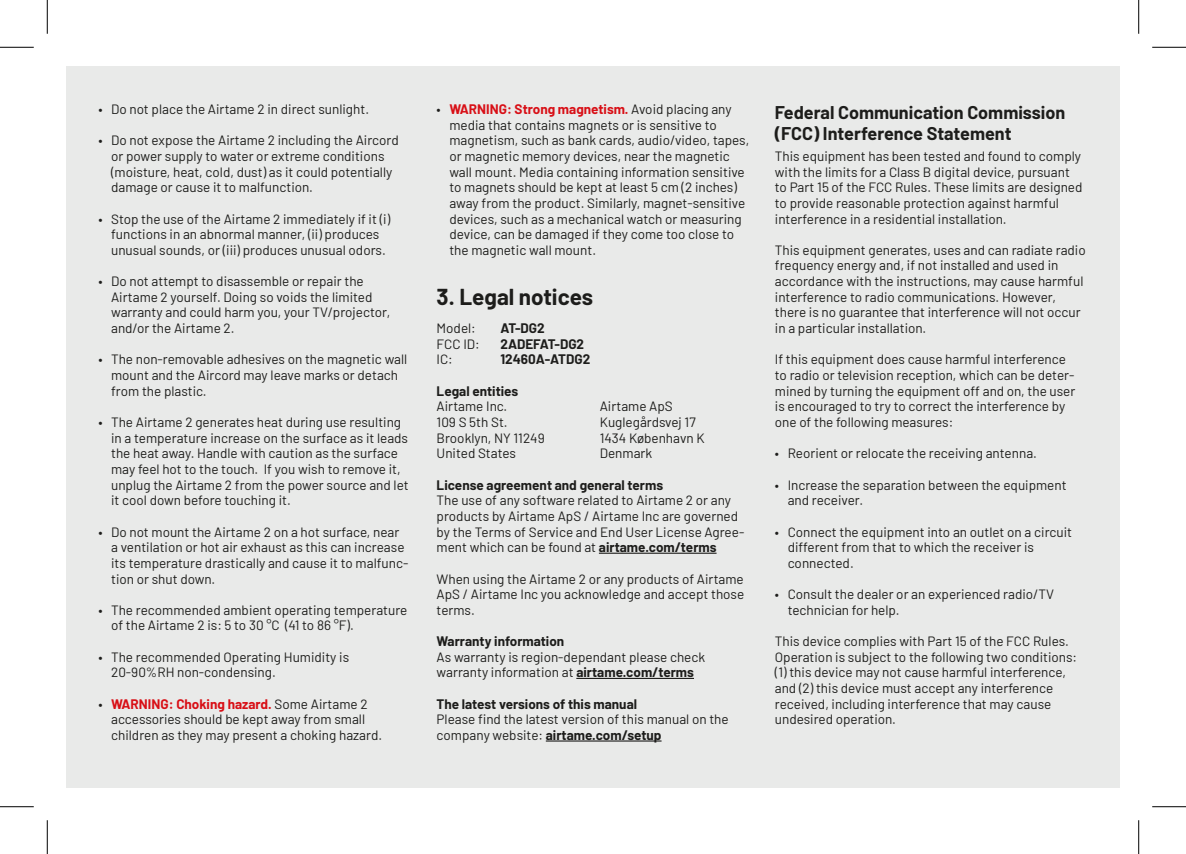
<style>
.page{position:relative;width:1186px;height:854px;background:#fff}
.page>*{position:absolute;margin:0;border:0;box-sizing:border-box;transform-origin:0 0}
.t1{font:700 22.5px "Barlow";color:#1d1d1b}
.t2{font:700 18px/21.6px "Barlow";color:#1d1d1b}
.Legal{font:13.5px/15.8px "Barlow";color:#1d1d1b}
.Legal-2{font:700 13.5px "Barlow";color:#1d1d1b}
.s1{font-weight:700;color:#d80f16}
.s2{font-weight:700}
</style>
<div class="page">
<div style="left:66px;top:66px;width:1053px;height:721px;background:#e9eae9"></div>
<hr style="left:598px;top:552px;width:118px;height:1px;background:#1d1d1b">
<hr style="left:576px;top:677px;width:118px;height:2px;background:#1d1d1b">
<hr style="left:545px;top:740px;width:116px;height:1px;background:#1d1d1b">
<hr style="left:0;top:47px;width:34px;height:1px;background:#000">
<hr style="left:1151px;top:47px;width:34px;height:1px;background:#000">
<hr style="left:0;top:806px;width:34px;height:1px;background:#000">
<hr style="left:1151px;top:806px;width:34px;height:1px;background:#000">
<hr style="left:47px;top:0;width:1px;height:34px;background:#000">
<hr style="left:47px;top:820px;width:1px;height:33px;background:#000">
<hr style="left:1137px;top:0;width:1px;height:34px;background:#000">
<hr style="left:1137px;top:820px;width:1px;height:33px;background:#000">
<p class="Legal" style="left:98px;top:100px;width:272px">• Do not place the Airtame 2 in direct sunlight.</p>
<p class="Legal" style="left:111px;top:131px;width:289px;text-indent:-13px">• Do not expose the Airtame 2 including the Aircord or power supply to water or extreme conditions (moisture, heat, cold, dust) as it could potentially damage or cause it to malfunction.</p>
<p class="Legal" style="left:111px;top:210px;width:280px;text-indent:-13px">• Stop the use of the Airtame 2 immediately if it (i) functions in an abnormal manner, (ii) produces unusual sounds, or (iii) produces unusual odors.</p>
<p class="Legal" style="left:111px;top:272px;width:280px;text-indent:-13px">• Do not attempt to disassemble or repair the Airtame 2 yourself. Doing so voids the limited warranty and could harm you, your TV/projector, and/or the Airtame 2.</p>
<p class="Legal" style="left:111px;top:350px;width:298px;text-indent:-13px">• The non-removable adhesives on the magnetic wall mount and the Aircord may leave marks or detach from the plastic.</p>
<p class="Legal" style="left:111px;top:413px;width:299px;text-indent:-13px">• The Airtame 2 generates heat during use resulting in a temperature increase on the surface as it leads the heat away. Handle with caution as the surface may feel hot to the touch. If you wish to remove it, unplug the Airtame 2 from the power source and let it cool down before touching it.</p>
<p class="Legal" style="left:111px;top:522px;width:299px;text-indent:-13px">• Do not mount the Airtame 2 on a hot surface, near a ventilation or hot air exhaust as this can increase its temperature drastically and cause it to malfunc&shy;tion or shut down.</p>
<p class="Legal" style="left:111px;top:601px;width:298px;text-indent:-13px">• The recommended ambient operating temperature of the Airtame 2 is: 5 to 30 °C (41 to 86 °F).</p>
<p class="Legal" style="left:111px;top:648px;width:239px;text-indent:-13px">• The recommended Operating Humidity is<br>20-90%RH non-condensing.</p>
<p class="Legal" style="left:111px;top:694px;width:272px;text-indent:-13px">• <span class="s1">WARNING: Choking hazard.</span> Some Airtame 2 accessories should be kept away from small children as they may present a choking hazard.</p>
<p class="Legal" style="left:449px;top:100px;width:301px;text-indent:-13px">• <span class="s1">WARNING: Strong magnetism.</span> Avoid placing any media that contains magnets or is sensitive to magnetism, such as bank cards, audio/video, tapes, or magnetic memory devices, near the magnetic wall mount. Media containing information sensitive to magnets should be kept at least 5 cm (2 inches) away from the product. Similarly, magnet-sensitive devices, such as a mechanical watch or measuring device, can be damaged if they come too close to the magnetic wall mount.</p>
<p class="t1" style="left:436px;top:280px;width:158px">3. Legal notices</p>
<p class="Legal" style="left:436px;top:319px;width:41px">Model:</p>
<p class="Legal-2" style="left:500px;top:318px;width:46px">AT-DG2</p>
<p class="Legal" style="left:436px;top:335px;width:45px">FCC ID:</p>
<p class="Legal-2" style="left:500px;top:334px;width:85px">2ADEFAT-DG2</p>
<p class="Legal" style="left:436px;top:350px;width:18px">IC:</p>
<p class="Legal-2" style="left:500px;top:349px;width:91px">12460A-ATDG2</p>
<p class="Legal" style="left:436px;top:382px;width:110px"><span class="s2">Legal entities<br></span>Airtame Inc.<br>109 S 5th St.<br>Brooklyn, NY 11249<br>United States</p>
<p class="Legal" style="left:599px;top:397px;width:106px">Airtame ApS<br>Kuglegårdsvej 17<br>1434 København K<br>Denmark</p>
<p class="Legal-2" style="left:436px;top:474px;width:228px">License agreement and general terms</p>
<p class="Legal" style="left:436px;top:491px;width:309px">The use of any software related to Airtame 2 or any products by Airtame ApS / Airtame Inc are governed by the Terms of Service and End User License Agree&shy;ment which can be found at <span class="s2">airtame.com/terms</span></p>
<p class="Legal" style="left:436px;top:569px;width:309px;text-align:justify">When using the Airtame 2 or any products of Airtame ApS / Airtame Inc you acknowledge and accept those terms.</p>
<p class="Legal-2" style="left:436px;top:631px;width:129px">Warranty information</p>
<p class="Legal" style="left:436px;top:648px;width:270px">As warranty is region-dependant please check warranty information at <span class="s2">airtame.com/terms</span></p>
<p class="Legal-2" style="left:436px;top:693px;width:202px">The latest versions of this manual</p>
<p class="Legal" style="left:436px;top:710px;width:293px">Please find the latest version of this manual on the company website: <span class="s2">airtame.com/setup</span></p>
<p class="t2" style="left:774px;top:100px;width:292px">Federal Communication Commission (FCC) Interference Statement</p>
<p class="Legal" style="left:774px;top:147px;width:309px">This equipment has been tested and found to comply with the limits for a Class B digital device, pursuant to Part 15 of the FCC Rules. These limits are designed to provide reasonable protection against harmful interference in a residential installation.</p>
<p class="Legal" style="left:774px;top:241px;width:312px">This equipment generates, uses and can radiate radio frequency energy and, if not installed and used in accordance with the instructions, may cause harmful interference to radio communications. However, there is no guarantee that interference will not occur in a particular installation.</p>
<p class="Legal" style="left:774px;top:350px;width:302px">If this equipment does cause harmful interference to radio or television reception, which can be deter&shy;mined by turning the equipment off and on, the user is encouraged to try to correct the interference by one of the following measures:</p>
<p class="Legal" style="left:774px;top:444px;width:263px">• Reorient or relocate the receiving antenna.</p>
<p class="Legal" style="left:787px;top:476px;width:280px;text-indent:-13px">• Increase the separation between the equipment and receiver.</p>
<p class="Legal" style="left:787px;top:522px;width:286px;text-indent:-13px">• Connect the equipment into an outlet on a circuit different from that to which the receiver is connected.</p>
<p class="Legal" style="left:787px;top:585px;width:268px;text-indent:-13px">• Consult the dealer or an experienced radio/TV technician for help.</p>
<p class="Legal" style="left:774px;top:632px;width:304px">This device complies with Part 15 of the FCC Rules.<br>Operation is subject to the following two conditions: (1) this device may not cause harmful interference, and (2) this device must accept any interference received, including interference that may cause undesired operation.</p>
</div>
